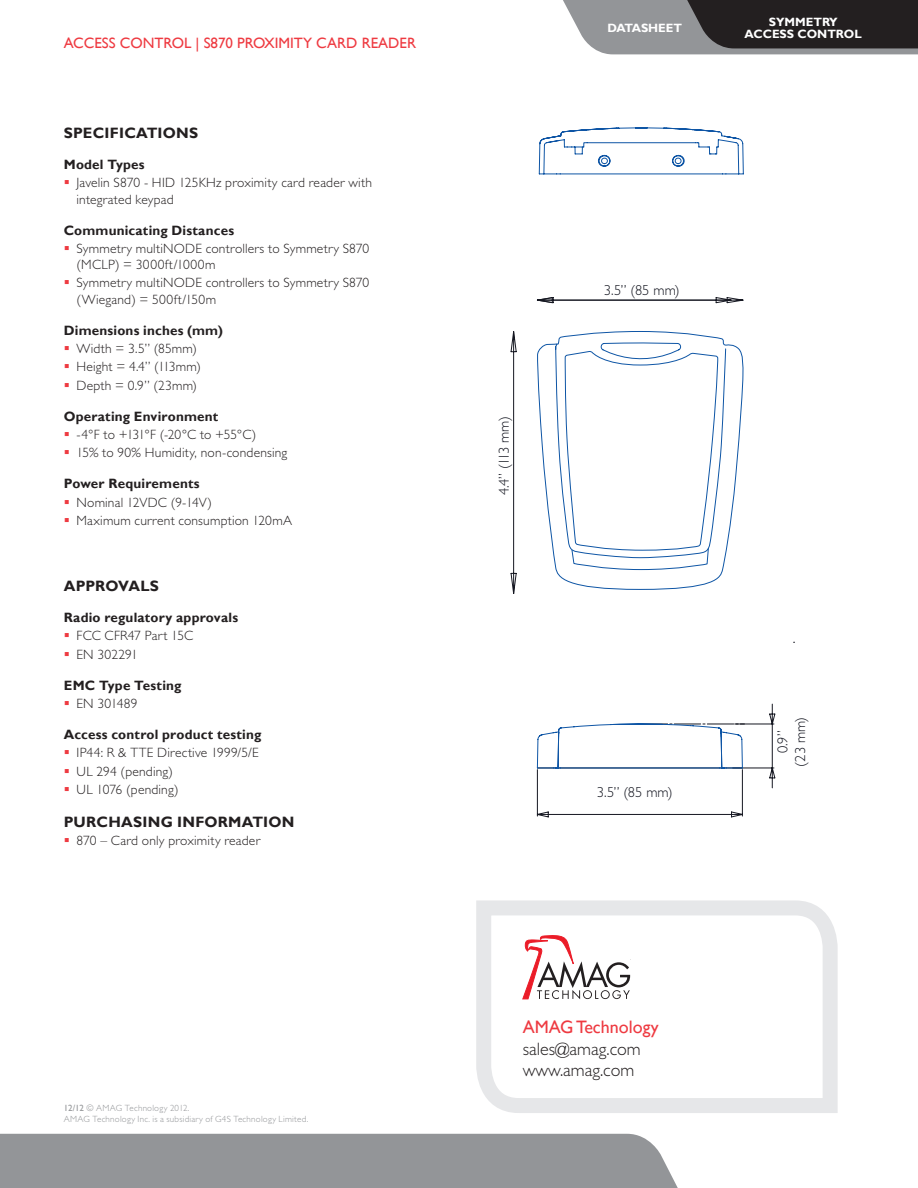
<style>
.page{position:relative;width:918px;height:1188px;background:#fff}
.page>*{position:absolute;margin:0;border:0;box-sizing:border-box;transform-origin:0 0}
.t1{font:300 18px/21.6px "Gill Sans Std";color:#231f20}
.t2{font:18px "Gill Sans";color:#ee3a41}
.t3{font:700 15px "Gill Sans";letter-spacing:.015em;color:#231f20}
.t4{font:15px "Gill Sans";color:#ee3a41}
.t5{font:300 14.55px/17.4px "Gill Sans Std";color:#151721;text-align:center}
.t6{font:300 13.5px/18.3px "Gill Sans Std";letter-spacing:.015em;color:#231f20}
.t7{font:700 13.5px "Gill Sans";letter-spacing:.015em;color:#231f20}
.t8{font:700 12px/12px "Gill Sans";color:#fff;text-align:center}
.t9{font:300 9px/10.5px "Gill Sans Std";letter-spacing:.025em;color:#939598}
.s1{font-family:"Gill Sans";font-weight:400}
</style>
<div class="page">
<svg style="left:563px;top:0;width:355px;height:54px;background:#5a595a"></svg>
<svg style="left:476px;top:900px;width:362px;height:213px"></svg>
<div style="left:0;top:1134px;width:678px;height:54px;background:#939598"></div>
<svg style="left:523px;top:936px;width:107px;height:63px"></svg>
<svg style="left:537px;top:704px;width:238px;height:113px"></svg>
<svg style="left:537px;top:297px;width:206px;height:6px"></svg>
<svg style="left:511px;top:331px;width:6px;height:263px"></svg>
<svg style="left:537px;top:331px;width:207px;height:259px"></svg>
<svg style="left:539px;top:128px;width:205px;height:47px"></svg>
<p class="t4" style="left:64px;top:34px;width:11px">ACCE</p>
<p class="t4" style="left:102px;top:34px;width:30px">SS CON</p>
<p class="t4" style="left:155px;top:34px;width:19px">TROL</p>
<p class="t4" style="left:196px;top:34px;width:132px">| S870 Proximity CARD</p>
<p class="t4" style="left:362px;top:34px;width:10px">READER</p>
<p class="t3" style="left:64px;top:124px;width:133px">Specifications</p>
<p class="t7" style="left:64px;top:156px;width:82px">M odel Types</p>
<p class="t6" style="left:77px;top:175px;width:297px;line-height:16.2px">Javelin S870 - HID 125KHz proximity card reader with integrated keypad</p>
<p class="t7" style="left:64px;top:222px;width:172px">Communicating Distances</p>
<p class="t6" style="left:77px;top:240px;width:294px;line-height:16.2px">Symmetry multiNODE controllers to Symmetry S870 (MCLP) = 3000ft/1000m</p>
<p class="t6" style="left:77px;top:275px;width:294px;line-height:16.2px">Symmetry multiNODE controllers to Symmetry S870 (Wiegand) = 500ft/150m</p>
<p class="t7" style="left:64px;top:322px;width:161px">Dimensions inches (mm)</p>
<p class="t6" style="left:77px;top:340px;width:126px">Width = 3.5” (85mm)<br>Height = 4.4” (113mm)<br>Depth = 0.9” (23mm)</p>
<p class="t7" style="left:64px;top:408px;width:156px">Operating Environment</p>
<p class="t6" style="left:76px;top:426px;width:212px">-4°F to +131°F (-20°C to +55°C)<br>15% to 90% Humidity, non-condensing</p>
<p class="t7" style="left:64px;top:476px;width:137px">Power Requirements</p>
<p class="t6" style="left:76px;top:493px;width:217px">Nominal 12VDC (9-14V)<br>Maximum current consumption 120mA</p>
<p class="t3" style="left:64px;top:577px;width:24px">APPRO</p>
<p class="t3" style="left:118px;top:577px;width:42px">VALS</p>
<p class="t7" style="left:64px;top:609px;width:176px">Radio regulatory approvals</p>
<p class="t6" style="left:77px;top:627px;width:118px">FCC CFR47 Part 15C<br>EN 302291</p>
<p class="t7" style="left:64px;top:677px;width:11px">EMC</p>
<p class="t7" style="left:99px;top:677px;width:84px">Type Testing</p>
<p class="t6" style="left:77px;top:695px;width:62px">EN 301489</p>
<p class="t7" style="left:64px;top:726px;width:199px">Access control product testing</p>
<p class="t6" style="left:77px;top:744px;width:184px">IP44: R &amp; TTE Directive 1999/5/E<br>UL 294 (pending)<br>UL 1076 (pending)</p>
<p class="t3" style="left:64px;top:813px;width:12px">PURC</p>
<p class="t3" style="left:108px;top:813px;width:109px">HASING IN FORM</p>
<p class="t3" style="left:242px;top:813px;width:22px">ATION</p>
<p class="t6" style="left:77px;top:832px;width:185px">870 – Card only proximity reader</p>
<p class="t9" style="left:64px;top:1103px;width:246px"><span class="s1">12/12</span> © AMAG Technology 2012.<br>AMAG Technology Inc. is a subsidiary of G4S Technology Limited.</p>
<p class="t8" style="left:608px;top:22px;width:34px">Datash</p>
<p class="t8" style="left:658px;top:22px;width:25px">eet</p>
<p class="t8" style="left:745px;top:16px;width:119px">Symmetry<br>Access Control</p>
<p class="t5" style="left:495px;top:495px;width:80px;rotate:-90deg">4.4” (113 mm)</p>
<p class="t5" style="left:604px;top:281px;width:77px">3.5” (85 mm)</p>
<p class="t5" style="left:597px;top:783px;width:77px">3.5” (85 mm)</p>
<h1 class="t2" style="left:523px;top:1017px;width:14px">AMA</h1>
<h1 class="t2" style="left:560px;top:1017px;width:100px">G Technology</h1>
<h1 class="t1" style="left:523px;top:1038px;width:120px">sales@amag.com www.amag.com</h1>
<p class="t5" style="left:774px;top:767px;width:51px;rotate:-90deg">0.9”<br>(23 mm)</p>
</div>
